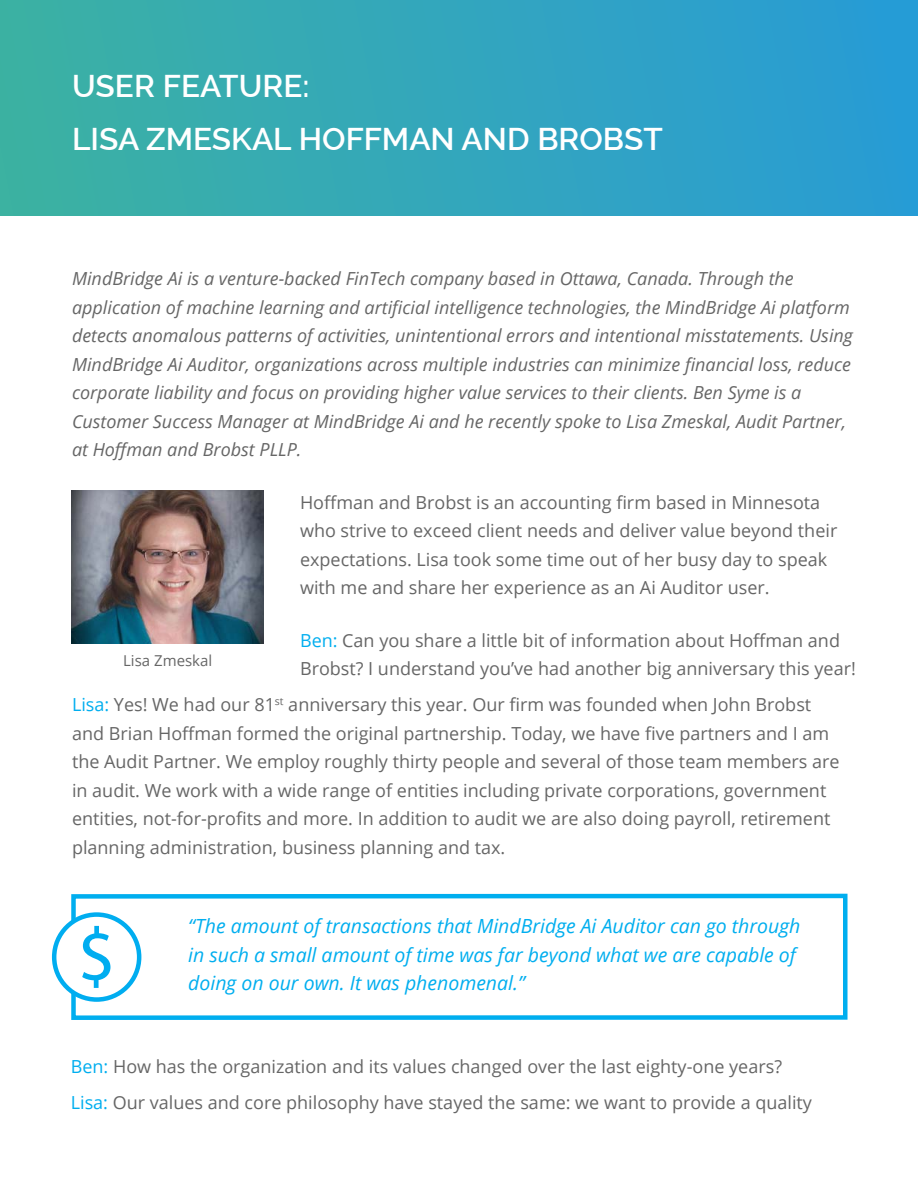
<style>
.page{position:relative;width:918px;height:1188px;background:#fff}
.page>*{position:absolute;margin:0;border:0;box-sizing:border-box;transform-origin:0 0}
.t1{font:600 31.5px "Raleway";color:#fff}
.t2{font:italic 19.5px/28.5px "Open Sans";color:#00aeef}
.t3{font:18px/28.5px "Open Sans";color:#666}
.t4{font:italic 18px/28.5px "Open Sans";color:#666}
.t5{font:15px "Open Sans";color:#666}
.s1{color:#00aeef}
</style>
<div class="page">
<div style="left:0;top:0;width:918px;height:216px;background:linear-gradient(to right,#3cb1a2,#289bd6)"></div>
<svg style="left:69px;top:893px;width:779px;height:127px"></svg>
<div style="left:54px;top:915px;width:85px;height:85px;background:#fff;border-radius:50%"></div>
<div style="left:52px;top:912px;width:89px;height:90px;border:4px solid #00adf0;border-radius:50%"></div>
<svg style="left:82px;top:926px;width:28px;height:62px"></svg>
<img style="left:71px;top:491px;width:193px;height:153px">
<h1 class="t1" style="left:72px;top:68px;width:239px">USER FEATURE:</h1>
<h1 class="t1" style="left:72px;top:120px;width:592px">LISA ZMESKAL HOFFMAN AND BROBST</h1>
<p class="t4" style="left:72px;top:264px;width:783px">MindBridge Ai is a venture-backed FinTech company based in Ottawa, Canada. Through the application of machine learning and artificial intelligence technologies, the MindBridge Ai platform detects anomalous patterns of activities, unintentional errors and intentional misstatements. Using MindBridge Ai Auditor, organizations across multiple industries can minimize financial loss, reduce corporate liability and focus on providing higher value services to their clients. Ben Syme is a Customer Success Manager at MindBridge Ai and he recently spoke to Lisa Zmeskal, Audit Partner, at Hoffman and Brobst PLLP.</p>
<p class="t3" style="left:300px;top:488px;width:539px">Hoffman and Brobst is an accounting firm based in Minnesota who strive to exceed client needs and deliver value beyond their expectations. Lisa took some time out of her busy day to speak with me and share her experience as an Ai Auditor user.</p>
<p class="t3" style="left:300px;top:626px;width:557px"><span class="s1">Ben:</span> Can you share a little bit of information about Hoffman and<br>Brobst? I understand you’ve had another big anniversary this year!</p>
<p class="t3" style="left:72px;top:690px;width:769px"><span class="s1">Lisa:</span> Yes! We had our 81<sup>st</sup> anniversary this year. Our firm was founded when John Brobst and Brian Hoffman formed the original partnership. Today, we have five partners and I am the Audit Partner. We employ roughly thirty people and several of those team members are in audit. We work with a wide range of entities including private corporations, government entities, not-for-profits and more. In addition to audit we are also doing payroll, retirement planning administration, business planning and tax.</p>
<p class="t5" style="left:123px;top:650px;width:91px">Lisa Zmeskal</p>
<p class="t2" style="left:188px;top:911px;width:614px">“The amount of transactions that MindBridge Ai Auditor can go through in such a small amount of time was far beyond what we are capable of doing on our own. It was phenomenal.”</p>
<p class="t3" style="left:71px;top:1048px;width:743px;line-height:36px"><span class="s1">Ben:</span> How has the organization and its values changed over the last eighty-one years?<br><span class="s1">Lisa:</span> Our values and core philosophy have stayed the same: we want to provide a quality</p>
</div>
